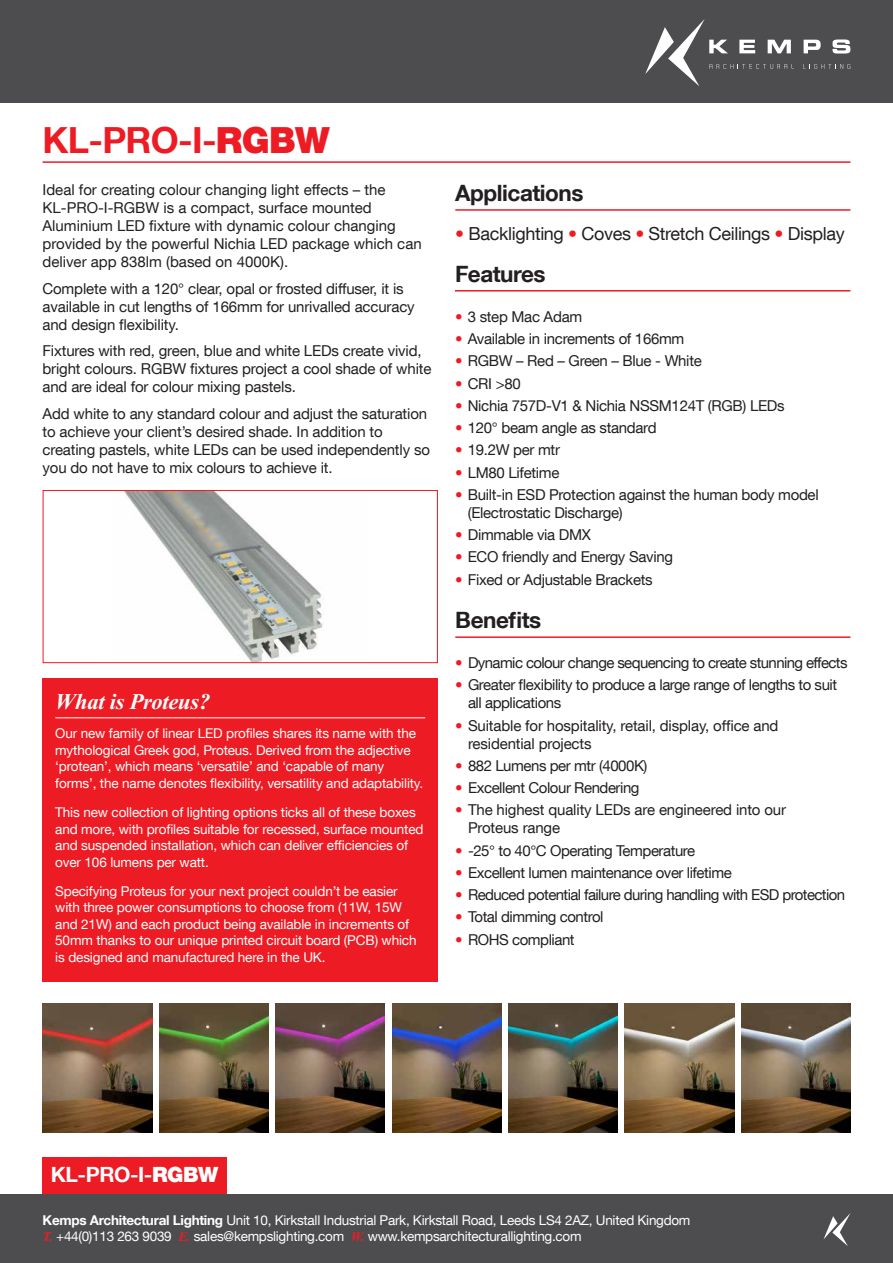
<style>
.page{position:relative;width:893px;height:1263px;background:#fff}
.page>*{position:absolute;margin:0;border:0;box-sizing:border-box;transform-origin:0 0}
.t1{font:700 36px "Helvetica Neue LT Com";color:#ed1c24}
.t2{font:700 22.5px "Helvetica Neue LT Com";letter-spacing:-.02em;color:#231f20}
.t3{font:italic 700 22.5px "Times New Roman";letter-spacing:-.01em;color:#fff}
.t4{font:700 21px "Helvetica Neue LT Com";color:#fff}
.t5{font:18px "Helvetica Neue LT Com";letter-spacing:-.02em;color:#231f20}
.t6{font:15px/18px "Helvetica Neue LT Com";letter-spacing:-.01em;color:#231f20}
.t7{font:15px/18px "Helvetica Neue LT Com";letter-spacing:-.03em;color:#231f20}
.t8{font:15px "Helvetica Neue LT Com";letter-spacing:-.04em;color:#231f20}
.t9{font:13.5px/16.5px "Helvetica Neue LT Com";letter-spacing:-.01em;color:#fff}
.s1{font-weight:900}
.s2{color:#ed1c24}
.s3{font-weight:700}
.s4{font-family:"Times New Roman";font-weight:700;font-style:italic;color:#ed1c24}
</style>
<div class="page">
<div style="left:43px;top:1157px;width:184px;height:63px;background:#ed1c24"></div>
<div style="left:0;top:0;width:893px;height:102px;background:#4d4d4f"></div>
<svg style="left:804px;top:40px;width:17px;height:13px"></svg>
<svg style="left:832px;top:40px;width:18px;height:14px"></svg>
<svg style="left:645px;top:19px;width:149px;height:67px"></svg>
<svg style="left:803px;top:64px;width:47px;height:5px"></svg>
<div style="left:0;top:1195px;width:893px;height:68px;background:#4d4d4f"></div>
<svg style="left:823px;top:1213px;width:27px;height:33px"></svg>
<hr style="left:455px;top:290px;width:395px;height:1px;background:#ed1c24">
<hr style="left:43px;top:161px;width:807px;height:2px;background:#ed1c24">
<hr style="left:455px;top:636px;width:395px;height:2px;background:#ed1c24">
<hr style="left:455px;top:209px;width:395px;height:2px;background:#ed1c24">
<div style="left:43px;top:679px;width:395px;height:303px;background:#ed1c24"></div>
<hr style="left:55px;top:717px;width:370px;height:1px;background:#fff">
<img style="left:124px;top:492px;width:200px;height:169px">
<div style="left:43px;top:490px;width:395px;height:173px;border:1px solid #ed1c24"></div>
<img style="left:43px;top:1003px;width:109px;height:129px">
<img style="left:159px;top:1003px;width:110px;height:129px">
<img style="left:625px;top:1003px;width:109px;height:129px">
<img style="left:741px;top:1003px;width:109px;height:129px">
<img style="left:392px;top:1003px;width:109px;height:129px">
<img style="left:276px;top:1003px;width:109px;height:129px">
<img style="left:508px;top:1003px;width:110px;height:129px">
<h1 class="t1" style="left:43px;top:117px;width:289px">KL-PRO-I-<span class="s1">RGBW</span></h1>
<p class="t6" style="left:43px;top:181px;width:381px">Ideal for creating colour changing light effects – the KL-PRO-I-RGBW is a compact, surface mounted Aluminium LED fixture with dynamic colour changing provided by the powerful Nichia LED package which can deliver app 838lm (based on 4000K).</p>
<p class="t6" style="left:43px;top:279px;width:374px">Complete with a 120° clear, opal or frosted diffuser, it is available in cut lengths of 166mm for unrivalled accuracy and design flexibility.</p>
<p class="t6" style="left:43px;top:342px;width:390px">Fixtures with red, green, blue and white LEDs create vivid, bright colours. RGBW fixtures project a cool shade of white and are ideal for colour mixing pastels.</p>
<p class="t6" style="left:43px;top:404px;width:389px">Add white to any standard colour and adjust the saturation to achieve your client’s desired shade. In addition to creating pastels, white LEDs can be used independently so you do not have to mix colours to achieve it.</p>
<h2 class="t3" style="left:55px;top:689px;width:157px">What is Proteus?</h2>
<p class="t9" style="left:55px;top:725px;width:370px">Our new family of linear LED profiles shares its name with the mythological Greek god, Proteus. Derived from the adjective ‘protean’, which means ‘versatile’ and ‘capable of many forms’, the name denotes flexibility, versatility and adaptability.</p>
<p class="t9" style="left:55px;top:804px;width:370px">This new collection of lighting options ticks all of these boxes and more, with profiles suitable for recessed, surface mounted and suspended installation, which can deliver efficiencies of over 106 lumens per watt.</p>
<p class="t9" style="left:55px;top:882px;width:363px">Specifying Proteus for your next project couldn’t be easier with three power consumptions to choose from (11W, 15W and 21W) and each product being available in increments of 50mm thanks to our unique printed circuit board (PCB) which is designed and manufactured here in the UK.</p>
<h2 class="t2" style="left:455px;top:178px;width:130px">Applications</h2>
<p class="t5" style="left:455px;top:223px;width:391px"><span class="s2">•</span> Backlighting <span class="s2">•</span> Coves <span class="s2">•</span> Stretch Ceilings <span class="s2">•</span> Display</p>
<h2 class="t2" style="left:455px;top:259px;width:92px">Features</h2>
<p class="t6" style="left:455px;top:307px;width:129px"><span class="s2">•</span> 3 step Mac Adam</p>
<p class="t6" style="left:455px;top:329px;width:231px"><span class="s2">•</span> Available in increments of 166mm</p>
<p class="t6" style="left:455px;top:352px;width:248px"><span class="s2">•</span> RGBW – Red – Green – Blue - White</p>
<p class="t6" style="left:455px;top:374px;width:67px"><span class="s2">•</span> CRI &gt;80</p>
<p class="t6" style="left:455px;top:396px;width:331px"><span class="s2">•</span> Nichia 757D-V1 &amp; Nichia NSSM124T (RGB) LEDs</p>
<p class="t6" style="left:455px;top:418px;width:203px"><span class="s2">•</span> 120° beam angle as standard</p>
<p class="t6" style="left:455px;top:441px;width:107px"><span class="s2">•</span> 19.2W per mtr</p>
<p class="t6" style="left:455px;top:463px;width:106px"><span class="s2">•</span> LM80 Lifetime</p>
<p class="t6" style="left:468px;top:485px;width:352px;text-indent:-13px"><span class="s2">•</span> Built-in ESD Protection against the human body model (Electrostatic Discharge)</p>
<p class="t6" style="left:455px;top:525px;width:138px"><span class="s2">•</span> Dimmable via DMX</p>
<p class="t6" style="left:455px;top:547px;width:220px"><span class="s2">•</span> ECO friendly and Energy Saving</p>
<p class="t6" style="left:455px;top:570px;width:199px"><span class="s2">•</span> Fixed or Adjustable Brackets</p>
<h2 class="t2" style="left:455px;top:606px;width:88px">Benefits</h2>
<p class="t8" style="left:455px;top:654px;width:394px"><span class="s2">•</span> Dynamic colour change sequencing to create stunning effects</p>
<p class="t7" style="left:468px;top:676px;width:371px;text-indent:-13px"><span class="s2">•</span> Greater flexibility to produce a large range of lengths to suit all applications</p>
<p class="t6" style="left:468px;top:716px;width:312px;text-indent:-13px"><span class="s2">•</span> Suitable for hospitality, retail, display, office and residential projects</p>
<p class="t7" style="left:455px;top:756px;width:194px"><span class="s2">•</span> 882 Lumens per mtr (4000K)</p>
<p class="t7" style="left:455px;top:778px;width:186px"><span class="s2">•</span> Excellent Colour Rendering</p>
<p class="t6" style="left:468px;top:801px;width:320px;text-indent:-13px"><span class="s2">•</span> The highest quality LEDs are engineered into our<br>Proteus range</p>
<p class="t7" style="left:455px;top:841px;width:241px"><span class="s2">•</span> -25° to 40°C Operating Temperature</p>
<p class="t7" style="left:455px;top:863px;width:278px"><span class="s2">•</span> Excellent lumen maintenance over lifetime</p>
<p class="t8" style="left:455px;top:885px;width:391px"><span class="s2">•</span> Reduced potential failure during handling with ESD protection</p>
<p class="t7" style="left:455px;top:908px;width:150px"><span class="s2">•</span> Total dimming control</p>
<p class="t7" style="left:455px;top:930px;width:121px"><span class="s2">•</span> ROHS compliant</p>
<h3 class="t4" style="left:51px;top:1161px;width:169px">KL-PRO-I-<span class="s1">RGBW</span></h3>
<p class="t9" style="left:43px;top:1211px;width:649px"><span class="s3">Kemps Architectural Lighting</span> Unit 10, Kirkstall Industrial Park, Kirkstall Road, Leeds LS4 2AZ, United Kingdom<br><span class="s4">T.</span> +44(0)113 263 9039 <span class="s4">E.</span> sales@kempslighting.com <span class="s4">W.</span> www.kempsarchitecturallighting.com</p>
</div>
